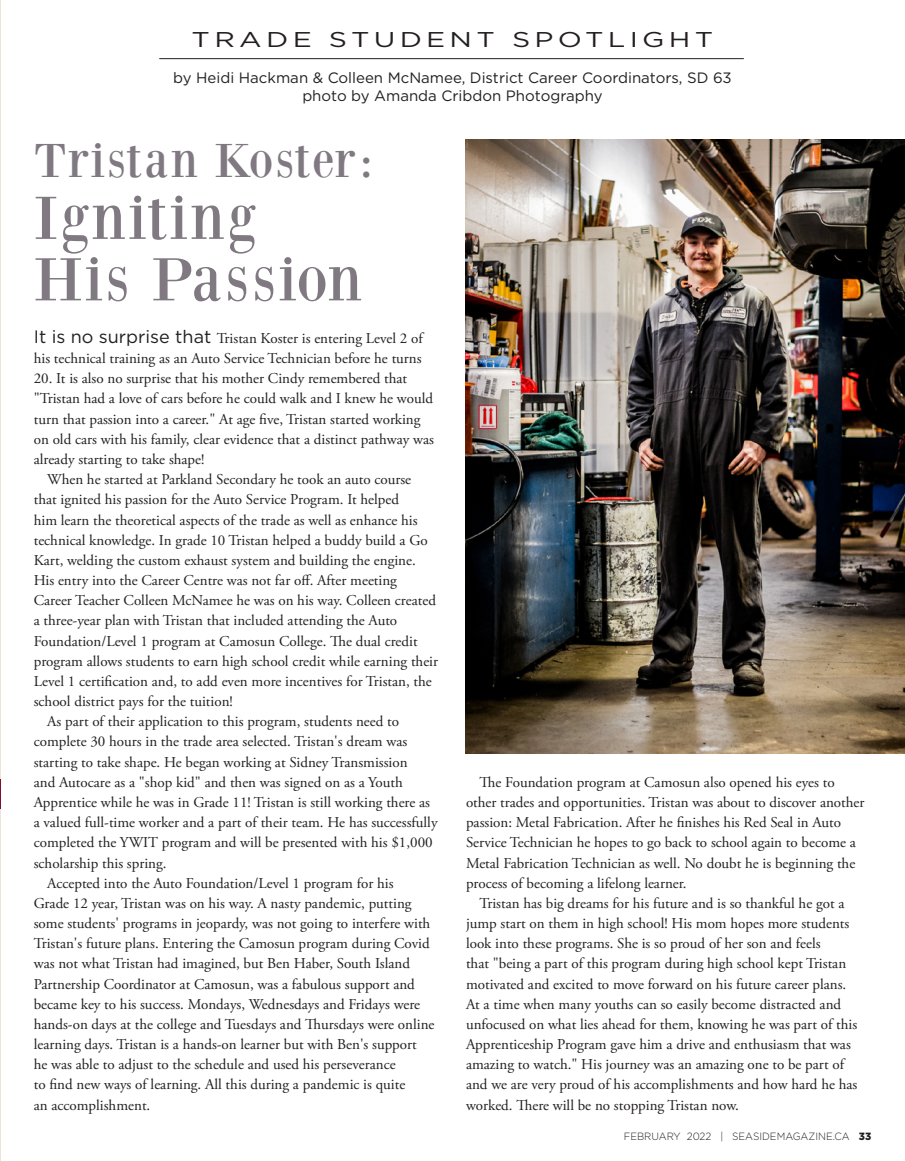
<style>
.page{position:relative;width:905px;height:1161px;background:#fff}
.page>*{position:absolute;margin:0;border:0;box-sizing:border-box;transform-origin:0 0}
.t1{font:63px/61.5px "Bodoni XT";letter-spacing:.04em;color:#807981}
.t2{font:49.5px "Bodoni XT";letter-spacing:.04em;color:#807981}
.t3{font:21.3px "Gotham HTF";letter-spacing:.15em;color:#231f20;scale:1.33 1}
.t4{font:15px/20.2px "Adobe Garamond Pro";color:#231f20}
.t5{font:15px/18px "Gotham HTF";color:#231f20;text-align:center}
.t6{font:300 10.5px "Gotham HTF";color:#231f20;scale:.95 1}
.s1{font-family:"Gotham HTF";font-size:18px}
.s2{font-weight:900}
</style>
<div class="page">
<hr style="left:0;top:0;width:1px;height:1161px;background:#ede4d9">
<svg style="left:0;top:779px;width:1px;height:29px"></svg>
<img style="left:465px;top:140px;width:439px;height:613px">
<hr style="left:159px;top:58px;width:584px;height:1px;background:#231f20">
<h3 class="t3" style="left:192px;top:28px;width:394px">TRADE STUDENT SPOTLIGHT</h3>
<p class="t5" style="left:173px;top:68px;width:560px">by Heidi Hackman &amp; Colleen McNamee, District Career Coordinators, SD 63 photo by Amanda Cribdon Photography</p>
<h2 class="t2" style="left:34px;top:131px;width:342px">Tristan Koster:</h2>
<h1 class="t1" style="left:34px;top:186px;width:330px">Igniting<br>His Passion</h1>
<p class="t4" style="left:34px;top:329px;width:390px"><span class="s1">It is no surprise that</span> Tristan Koster is entering Level 2 of his technical training as an Auto Service Technician before he turns</p>
<p class="t4" style="left:34px;top:369px;width:375px">20. It is also no surprise that his mother Cindy remembered that</p>
<p class="t4" style="left:34px;top:389px;width:401px">"Tristan had a love of cars before he could walk and I knew he would</p>
<p class="t4" style="left:34px;top:409px;width:388px">turn that passion into a career." At age five, Tristan started working</p>
<p class="t4" style="left:34px;top:429px;width:402px">on old cars with his family, clear evidence that a distinct pathway was</p>
<p class="t4" style="left:34px;top:450px;width:172px">already starting to take shape!</p>
<p class="t4" style="left:47px;top:470px;width:365px">When he started at Parkland Secondary he took an auto course</p>
<p class="t4" style="left:34px;top:490px;width:367px">that ignited his passion for the Auto Service Program. It helped</p>
<p class="t4" style="left:34px;top:510px;width:385px">him learn the theoretical aspects of the trade as well as enhance his</p>
<p class="t4" style="left:34px;top:530px;width:395px">technical knowledge. In grade 10 Tristan helped a buddy build a Go</p>
<p class="t4" style="left:34px;top:551px;width:383px">Kart, welding the custom exhaust system and building the engine.</p>
<p class="t4" style="left:34px;top:571px;width:365px">His entry into the Career Centre was not far off. After meeting</p>
<p class="t4" style="left:34px;top:591px;width:403px">Career Teacher Colleen McNamee he was on his way. Colleen created</p>
<p class="t4" style="left:34px;top:611px;width:365px">a three-year plan with Tristan that included attending the Auto</p>
<p class="t4" style="left:34px;top:631px;width:385px">Foundation/Level 1 program at Camosun College. The dual credit</p>
<p class="t4" style="left:34px;top:651px;width:406px">program allows students to earn high school credit while earning their</p>
<p class="t4" style="left:34px;top:672px;width:399px">Level 1 certification and, to add even more incentives for Tristan, the</p>
<p class="t4" style="left:34px;top:692px;width:201px">school district pays for the tuition!</p>
<p class="t4" style="left:47px;top:712px;width:353px">As part of their application to this program, students need to</p>
<p class="t4" style="left:34px;top:732px;width:375px">complete 30 hours in the trade area selected. Tristan's dream was</p>
<p class="t4" style="left:34px;top:752px;width:375px">starting to take shape. He began working at Sidney Transmission</p>
<p class="t4" style="left:34px;top:772px;width:370px">and Autocare as a "shop kid" and then was signed on as a Youth</p>
<p class="t4" style="left:34px;top:793px;width:398px">Apprentice while he was in Grade 11! Tristan is still working there as</p>
<p class="t4" style="left:34px;top:813px;width:405px">a valued full-time worker and a part of their team. He has successfully</p>
<p class="t4" style="left:34px;top:833px;width:400px">completed the YWIT program and will be presented with his $1,000</p>
<p class="t4" style="left:34px;top:853px;width:134px">scholarship this spring.</p>
<p class="t4" style="left:47px;top:873px;width:348px">Accepted into the Auto Foundation/Level 1 program for his</p>
<p class="t4" style="left:34px;top:894px;width:379px">Grade 12 year, Tristan was on his way. A nasty pandemic, putting</p>
<p class="t4" style="left:34px;top:914px;width:398px">some students' programs in jeopardy, was not going to interfere with</p>
<p class="t4" style="left:34px;top:934px;width:397px">Tristan's future plans. Entering the Camosun program during Covid</p>
<p class="t4" style="left:34px;top:954px;width:378px">was not what Tristan had imagined, but Ben Haber, South Island</p>
<p class="t4" style="left:34px;top:974px;width:382px">Partnership Coordinator at Camosun, was a fabulous support and</p>
<p class="t4" style="left:34px;top:994px;width:388px">became key to his success. Mondays, Wednesdays and Fridays were</p>
<p class="t4" style="left:34px;top:1015px;width:402px">hands-on days at the college and Tuesdays and Thursdays were online</p>
<p class="t4" style="left:34px;top:1035px;width:384px">learning days. Tristan is a hands-on learner but with Ben's support</p>
<p class="t4" style="left:34px;top:1055px;width:363px">he was able to adjust to the schedule and used his perseverance</p>
<p class="t4" style="left:34px;top:1075px;width:373px">to find new ways of learning. All this during a pandemic is quite</p>
<p class="t4" style="left:34px;top:1095px;width:118px">an accomplishment.</p>
<p class="t4" style="left:466px;top:772px;width:400px;text-indent:14px">The Foundation program at Camosun also opened his eyes to other trades and opportunities. Tristan was about to discover another passion: Metal Fabrication. After he finishes his Red Seal in Auto Service Technician he hopes to go back to school again to become a Metal Fabrication Technician as well. No doubt he is beginning the process of becoming a lifelong learner.</p>
<p class="t4" style="left:466px;top:894px;width:393px;text-indent:14px">Tristan has big dreams for his future and is so thankful he got a jump start on them in high school! His mom hopes more students look into these programs. She is so proud of her son and feels<br>that "being a part of this program during high school kept Tristan motivated and excited to move forward on his future career plans.<br>At a time when many youths can so easily become distracted and unfocused on what lies ahead for them, knowing he was part of this Apprenticeship Program gave him a drive and enthusiasm that was amazing to watch." His journey was an amazing one to be part of and we are very proud of his accomplishments and how hard he has worked. There will be no stopping Tristan now.</p>
<p class="t6" style="left:623px;top:1131px;width:262px">FEBRUARY 2022 | SEASIDEMAGAZINE.CA <span class="s2">33</span></p>
</div>
